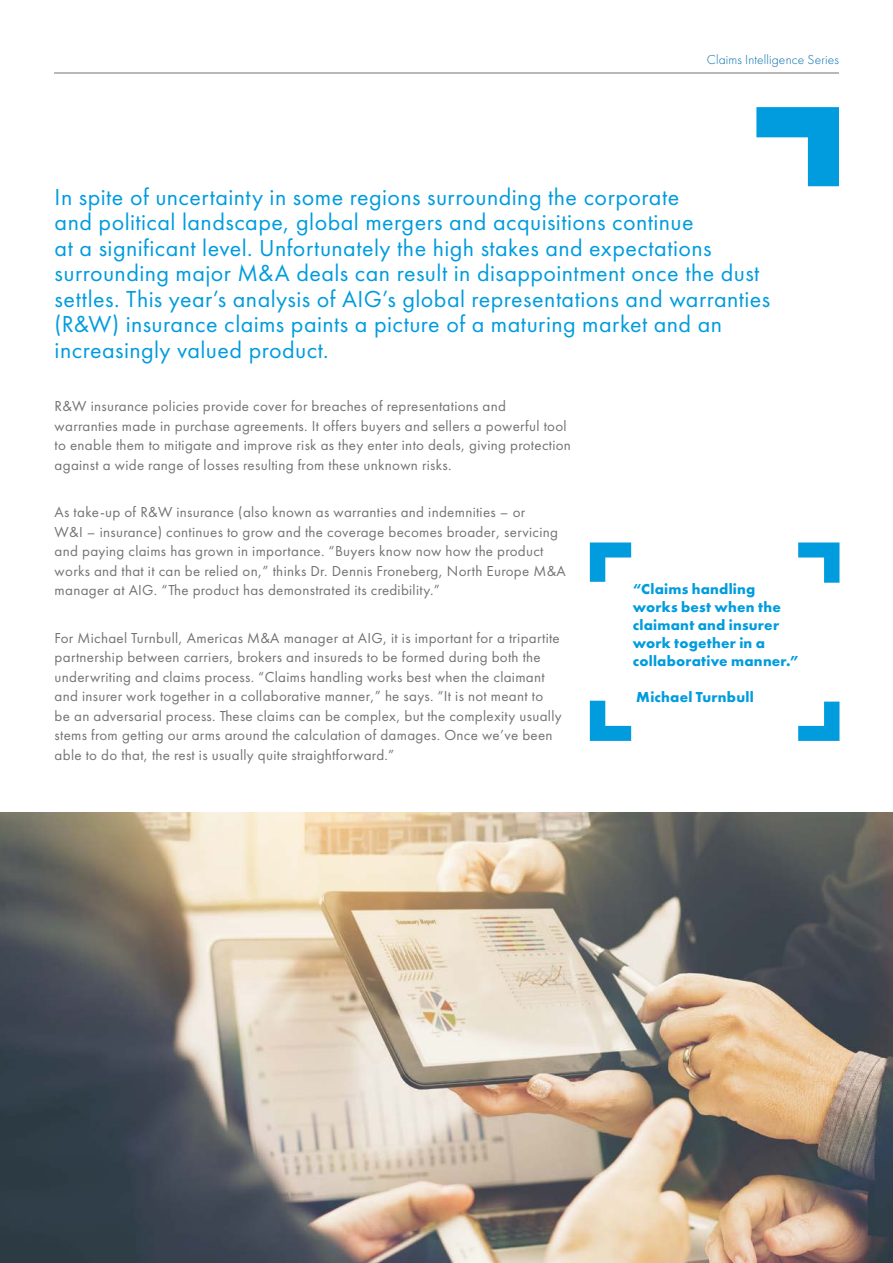
<style>
.page{position:relative;width:893px;height:1263px;background:#fff}
.page>*{position:absolute;margin:0;border:0;box-sizing:border-box;transform-origin:0 0}
.t1{font:24px/25.5px "Futura PT";letter-spacing:.02em;color:#009cde}
.t2{font:15px/19.5px "Futura PT";letter-spacing:.02em;color:#747373}
.t3{font:700 15px/18px "Futura PT";letter-spacing:.015em;color:#009cde}
.t4{font:300 13.5px "Futura PT";letter-spacing:.01em;color:#006eab}
</style>
<div class="page">
<svg style="left:756px;top:107px;width:83px;height:79px"></svg>
<hr style="left:54px;top:73px;width:785px;height:1px;background:#747373">
<svg style="left:590px;top:701px;width:41px;height:40px"></svg>
<svg style="left:798px;top:542px;width:41px;height:41px"></svg>
<svg style="left:590px;top:542px;width:41px;height:40px"></svg>
<svg style="left:798px;top:702px;width:41px;height:39px"></svg>
<img style="left:0;top:812px;width:893px;height:451px">
<p class="t4" style="left:707px;top:52px;width:134px">Claims Intelligence Series</p>
<p class="t1" style="left:55px;top:184px;width:717px">In spite of uncertainty in some regions surrounding the corporate<br>and political landscape, global mergers and acquisitions continue<br>at a significant level. Unfortunately the high stakes and expectations surrounding major M&amp;A deals can result in disappointment once the dust settles. This year’s analysis of AIG’s global representations and warranties (R&amp;W) insurance claims paints a picture of a maturing market and an increasingly valued product.</p>
<p class="t2" style="left:55px;top:396px;width:518px">R&amp;W insurance policies provide cover for breaches of representations and warranties made in purchase agreements. It offers buyers and sellers a powerful tool to enable them to mitigate and improve risk as they enter into deals, giving protection against a wide range of losses resulting from these unknown risks.</p>
<p class="t2" style="left:55px;top:502px;width:513px">As take-up of R&amp;W insurance (also known as warranties and indemnities – or<br>W&amp;I – insurance) continues to grow and the coverage becomes broader, servicing and paying claims has grown in importance. “Buyers know now how the product works and that it can be relied on,” thinks Dr. Dennis Froneberg, North Europe M&amp;A manager at AIG. “The product has demonstrated its credibility.”</p>
<p class="t2" style="left:55px;top:628px;width:509px">For Michael Turnbull, Americas M&amp;A manager at AIG, it is important for a tripartite partnership between carriers, brokers and insureds to be formed during both the underwriting and claims process. “Claims handling works best when the claimant and insurer work together in a collaborative manner,” he says. “It is not meant to be an adversarial process. These claims can be complex, but the complexity usually stems from getting our arms around the calculation of damages. Once we’ve been able to do that, the rest is usually quite straightforward.”</p>
<p class="t3" style="left:633px;top:580px;width:169px">“Claims handling works best when the claimant and insurer work together in a collaborative manner.”</p>
<p class="t3" style="left:636px;top:688px;width:119px">Michael Turnbull</p>
</div>
